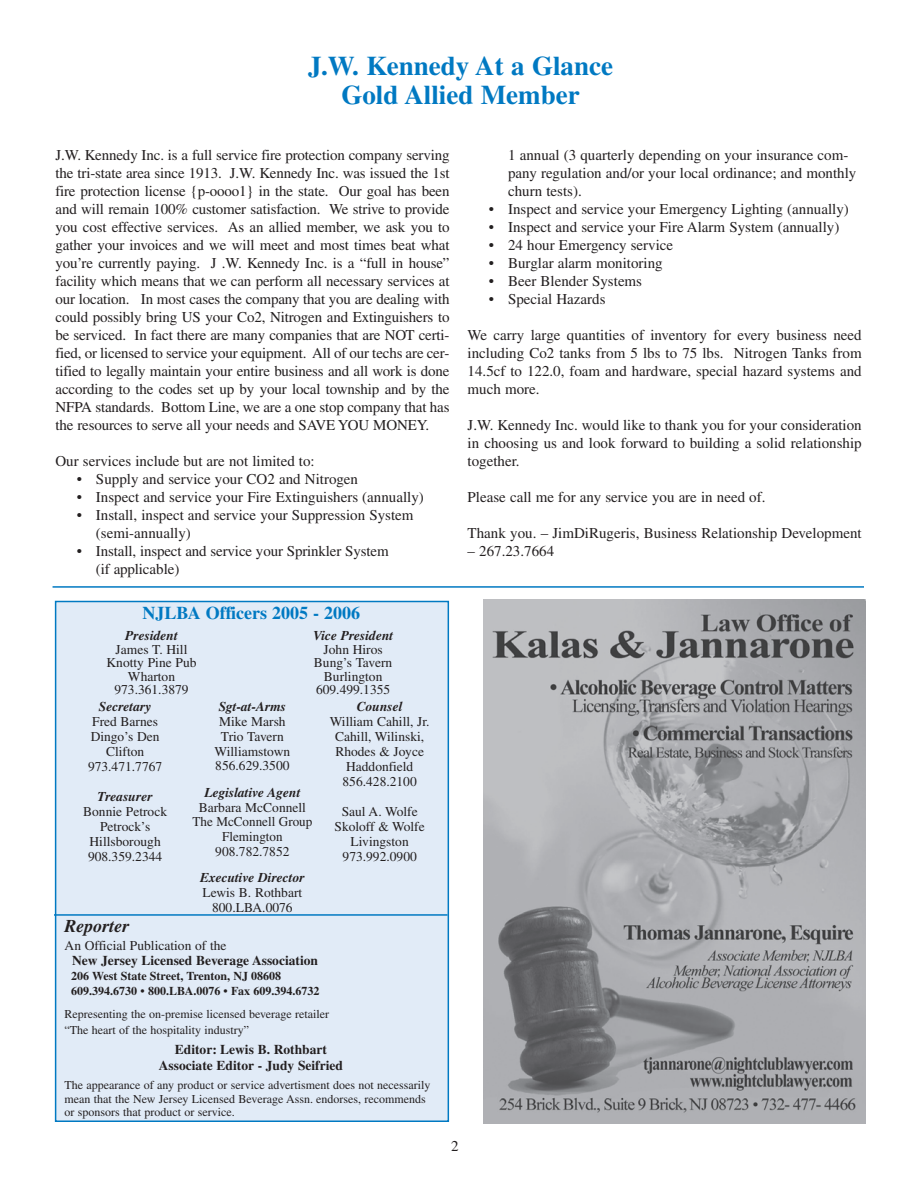
<style>
.page{position:relative;width:918px;height:1188px;background:#fff}
.page>*{position:absolute;margin:0;border:0;box-sizing:border-box;transform-origin:0 0}
.t1{font:700 27px/28.5px "Times";color:#0079c2;text-align:center}
.t2{font:700 18px "Times";color:#0079c2}
.t3{font:italic 700 18px "Times";color:#231f20}
.t4{font:15px/18px "Times";color:#231f20;text-align:justify}
.t5{font:13.5px/15px "Times";color:#231f20;text-align:center}
.t6{font:italic 700 13.5px "Times";color:#231f20}
.t7{font:700 13.5px/16.2px "Times";color:#231f20;text-align:center}
.t8{font:12px/13.5px "Times";color:#231f20}
.t9{font:700 12px/15px "Times";color:#231f20}
</style>
<div class="page">
<div style="left:56px;top:602px;width:392px;height:519px;background:#e1ebf7"></div>
<div style="left:55px;top:601px;width:394px;height:521px;border:2px solid #0079c2"></div>
<hr style="left:54px;top:914px;width:394px;height:2px;background:#0079c2">
<hr style="left:53px;top:586px;width:811px;height:2px;background:#0079c2">
<img style="left:484px;top:600px;width:382px;height:523px">
<h1 class="t1" style="left:308px;top:54px;width:306px">J.W. Kennedy At a Glance<br>Gold Allied Member</h1>
<p class="t4" style="left:55px;top:148px;width:396px">J.W. Kennedy Inc. is a full service fire protection company serving the tri-state area since 1913. J.W. Kennedy Inc. was issued the 1st fire protection license {p-oooo1} in the state. Our goal has been and will remain 100% customer satisfaction. We strive to provide you cost effective services. As an allied member, we ask you to gather your invoices and we will meet and most times beat what you’re currently paying. J .W. Kennedy Inc. is a “full in house” facility which means that we can perform all necessary services at our location. In most cases the company that you are dealing with could possibly bring US your Co2, Nitrogen and Extinguishers to be serviced. In fact there are many companies that are NOT certi&shy;fied, or licensed to service your equipment. All of our techs are cer&shy;tified to legally maintain your entire business and all work is done according to the codes set up by your local township and by the NFPA standards. Bottom Line, we are a one stop company that has the resources to serve all your needs and SAVE YOU MONEY.</p>
<p class="t4" style="left:55px;top:454px;width:261px">Our services include but are not limited to:</p>
<p class="t4" style="left:77px;top:472px;width:283px">• Supply and service your CO2 and Nitrogen</p>
<p class="t4" style="left:77px;top:490px;width:349px">• Inspect and service your Fire Extinguishers (annually)</p>
<p class="t4" style="left:96px;top:508px;width:319px;text-indent:-19px">• Install, inspect and service your Suppression System (semi-annually)</p>
<p class="t4" style="left:96px;top:544px;width:294px;text-indent:-19px">• Install, inspect and service your Sprinkler System (if applicable)</p>
<p class="t4" style="left:508px;top:148px;width:350px;text-align:left">1 annual (3 quarterly depending on your insurance com&shy;pany regulation and/or your local ordinance; and monthly churn tests).</p>
<p class="t4" style="left:489px;top:202px;width:362px">• Inspect and service your Emergency Lighting (annually)</p>
<p class="t4" style="left:489px;top:220px;width:352px">• Inspect and service your Fire Alarm System (annually)</p>
<p class="t4" style="left:489px;top:238px;width:186px">• 24 hour Emergency service</p>
<p class="t4" style="left:489px;top:256px;width:175px">• Burglar alarm monitoring</p>
<p class="t4" style="left:489px;top:274px;width:155px">• Beer Blender Systems</p>
<p class="t4" style="left:489px;top:292px;width:118px">• Special Hazards</p>
<p class="t4" style="left:468px;top:328px;width:396px">We carry large quantities of inventory for every business need including Co2 tanks from 5 lbs to 75 lbs. Nitrogen Tanks from 14.5cf to 122.0, foam and hardware, special hazard systems and much more.</p>
<p class="t4" style="left:468px;top:418px;width:396px">J.W. Kennedy Inc. would like to thank you for your consideration in choosing us and look forward to building a solid relationship together.</p>
<p class="t4" style="left:468px;top:490px;width:299px">Please call me for any service you are in need of.</p>
<p class="t4" style="left:468px;top:526px;width:396px">Thank you. – JimDiRugeris, Business Relationship Development</p>
<p class="t4" style="left:468px;top:544px;width:88px">– 267.23.7664</p>
<p class="t2" style="left:142px;top:607px;width:219px">NJLBA Officers 2005 - 2006</p>
<p class="t6" style="left:125px;top:631px;width:54px">President</p>
<p class="t5" style="left:107px;top:644px;width:91px;line-height:13.5px">James T. Hill<br>Knotty Pine Pub<br>Wharton<br>973.361.3879</p>
<p class="t6" style="left:313px;top:631px;width:82px">Vice President</p>
<p class="t5" style="left:314px;top:644px;width:80px;line-height:13.5px">John Hiros<br>Bung’s Tavern<br>Burlington<br>609.499.1355</p>
<p class="t6" style="left:99px;top:702px;width:54px">Secretary</p>
<p class="t5" style="left:88px;top:716px;width:76px">Fred Barnes<br>Dingo’s Den<br>Clifton<br>973.471.7767</p>
<p class="t6" style="left:98px;top:792px;width:56px">Treasurer</p>
<p class="t5" style="left:83px;top:806px;width:85px">Bonnie Petrock<br>Petrock’s<br>Hillsborough<br>908.359.2344</p>
<p class="t6" style="left:219px;top:702px;width:69px">Sgt-at-Arms</p>
<p class="t5" style="left:215px;top:716px;width:77px">Mike Marsh<br>Trio Tavern<br>Williamstown<br>856.629.3500</p>
<p class="t6" style="left:204px;top:788px;width:97px">Legislative Agent</p>
<p class="t5" style="left:192px;top:801px;width:121px">Barbara McConnell<br>The McConnell Group<br>Flemington<br>908.782.7852</p>
<p class="t6" style="left:200px;top:873px;width:106px">Executive Director</p>
<p class="t5" style="left:203px;top:887px;width:101px">Lewis B. Rothbart<br>800.LBA.0076</p>
<p class="t6" style="left:357px;top:702px;width:47px">Counsel</p>
<p class="t5" style="left:330px;top:716px;width:101px">William Cahill, Jr.<br>Cahill, Wilinski,<br>Rhodes &amp; Joyce<br>Haddonfield<br>856.428.2100</p>
<p class="t5" style="left:335px;top:806px;width:92px">Saul A. Wolfe<br>Skoloff &amp; Wolfe<br>Livingston<br>973.992.0900</p>
<p class="t3" style="left:65px;top:919px;width:66px">Reporter</p>
<p class="t5" style="left:65px;top:939px;width:163px">An Official Publication of the</p>
<p class="t7" style="left:72px;top:954px;width:247px">New Jersey Licensed Beverage Association</p>
<p class="t9" style="left:71px;top:970px;width:250px">206 West State Street, Trenton, NJ 08608<br>609.394.6730 • 800.LBA.0076 • Fax 609.394.6732</p>
<p class="t8" style="left:65px;top:1008px;width:266px;line-height:15.5px">Representing the on-premise licensed beverage retailer “The heart of the hospitality industry”</p>
<p class="t7" style="left:159px;top:1042px;width:186px">Editor: Lewis B. Rothbart<br>Associate Editor - Judy Seifried</p>
<p class="t8" style="left:65px;top:1080px;width:367px">The appearance of any product or service advertisment does not necessarily mean that the New Jersey Licensed Beverage Assn. endorses, recommends or sponsors that product or service.</p>
<p class="t4" style="left:451px;top:1138px;width:9px">2</p>
</div>
